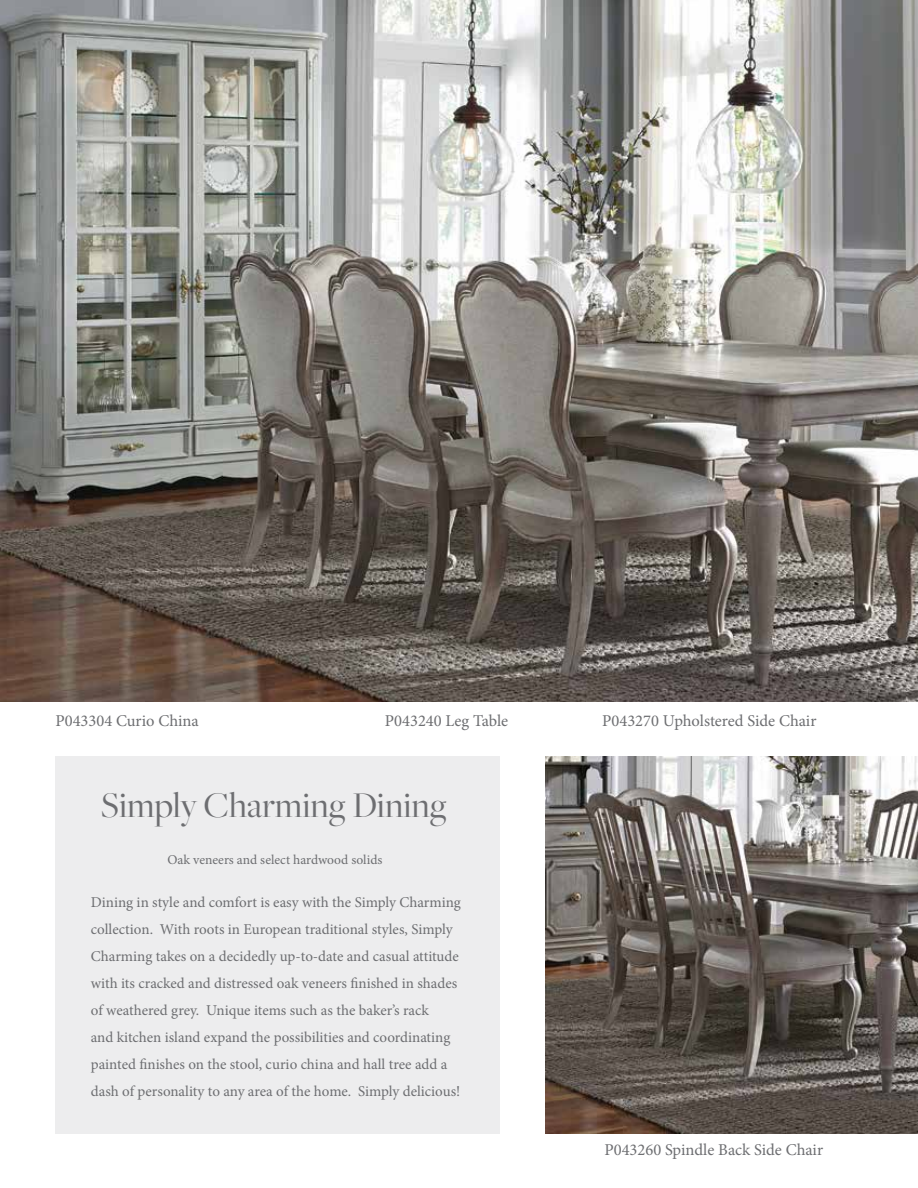
<style>
.page{position:relative;width:918px;height:1188px;background:#fff}
.page>*{position:absolute;margin:0;border:0;box-sizing:border-box;transform-origin:0 0}
.t1{font:37.5px "Freight Big Pro";color:#6d6e71}
.t2{font:16.5px "Minion Pro";color:#6d6e71}
.t3{font:15px/27px "Minion Pro";color:#6d6e71}
.t4{font:13.5px "Minion Pro";color:#6d6e71}
</style>
<div class="page">
<img style="left:0;top:0;width:918px;height:702px">
<div style="left:56px;top:756px;width:444px;height:378px;background:#ededee"></div>
<img style="left:545px;top:756px;width:373px;height:378px">
<p class="t2" style="left:56px;top:709px;width:145px">P043304 Curio China</p>
<p class="t2" style="left:385px;top:709px;width:125px">P043240 Leg Table</p>
<h1 class="t1" style="left:101px;top:781px;width:347px">Simply Charming Dining</h1>
<p class="t4" style="left:167px;top:851px;width:217px">Oak veneers and select hardwood solids</p>
<p class="t3" style="left:91px;top:888px;width:372px">Dining in style and comfort is easy with the Simply Charming collection. With roots in European traditional styles, Simply Charming takes on a decidedly up-to-date and casual attitude with its cracked and distressed oak veneers finished in shades of weathered grey. Unique items such as the baker’s rack<br>and kitchen island expand the possibilities and coordinating painted finishes on the stool, curio china and hall tree add a dash of personality to any area of the home. Simply delicious!</p>
<p class="t2" style="left:602px;top:709px;width:216px">P043270 Upholstered Side Chair</p>
<p class="t2" style="left:605px;top:1139px;width:220px">P043260 Spindle Back Side Chair</p>
</div>
